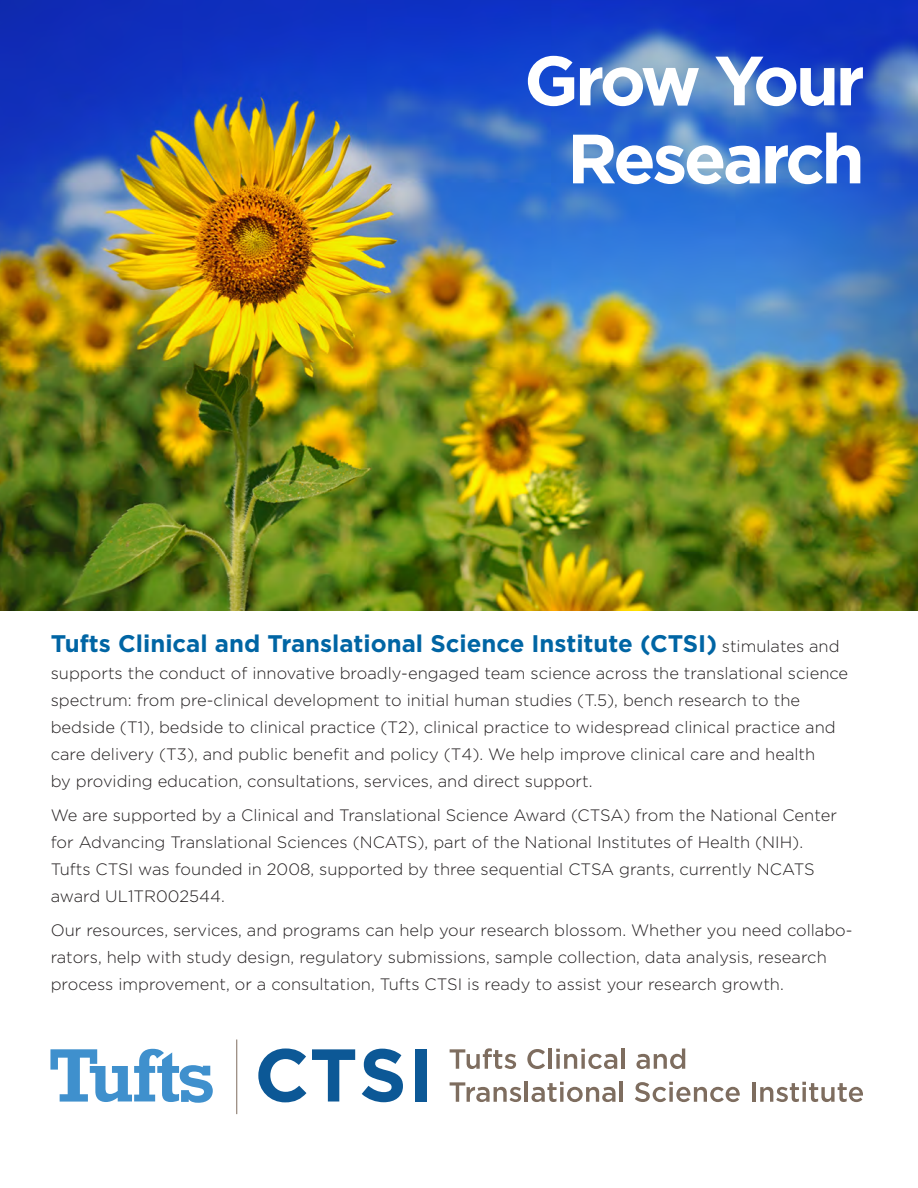
<style>
.page{position:relative;width:918px;height:1188px;background:#fff}
.page>*{position:absolute;margin:0;border:0;box-sizing:border-box;transform-origin:0 0}
.t1{font:700 69.6px/78px "Gotham";letter-spacing:-.05em;color:#fff;text-align:right}
.t2{font:700 24px "Gotham";color:#0065a4}
.t3{font:300 16.5px/27px "Gotham";color:#231f20}
.s1{font-weight:300;font-size:16.5px;color:#231f20}
</style>
<div class="page">
<img style="left:0;top:0;width:918px;height:610px">
<svg style="left:50px;top:1049px;width:163px;height:54px"></svg>
<svg style="left:258px;top:1048px;width:48px;height:54px"></svg>
<svg style="left:312px;top:1049px;width:43px;height:53px"></svg>
<svg style="left:362px;top:1049px;width:41px;height:53px"></svg>
<div style="left:415px;top:1049px;width:11px;height:53px;background:#0c5896"></div>
<svg style="left:450px;top:1048px;width:66px;height:21px"></svg>
<svg style="left:527px;top:1049px;width:18px;height:20px"></svg>
<hr style="left:548px;top:1049px;width:4px;height:20px;background:#7e6d5f">
<svg style="left:556px;top:1049px;width:61px;height:20px"></svg>
<hr style="left:621px;top:1049px;width:4px;height:20px;background:#7e6d5f">
<svg style="left:636px;top:1049px;width:49px;height:20px"></svg>
<svg style="left:450px;top:1082px;width:71px;height:20px"></svg>
<hr style="left:525px;top:1082px;width:3px;height:20px;background:#7e6d5f">
<svg style="left:531px;top:1082px;width:84px;height:20px"></svg>
<hr style="left:620px;top:1082px;width:3px;height:20px;background:#7e6d5f">
<svg style="left:635px;top:1082px;width:105px;height:20px"></svg>
<hr style="left:752px;top:1082px;width:3px;height:20px;background:#7e6d5f">
<svg style="left:760px;top:1082px;width:103px;height:20px"></svg>
<hr style="left:236px;top:1040px;width:1px;height:74px;background:#7e6d5f">
<p class="t1" style="left:524px;top:40px;width:342px">Grow Your<br>Research</p>
<p class="t2" style="left:51px;top:630px;width:790px">Tufts Clinical and Translational Science Institute (CTSI) <span class="s1">stimulates and</span></p>
<p class="t3" style="left:51px;top:660px;width:799px">supports the conduct of innovative broadly-engaged team science across the translational science spectrum: from pre-clinical development to initial human studies (T.5), bench research to the bedside (T1), bedside to clinical practice (T2), clinical practice to widespread clinical practice and care delivery (T3), and public benefit and policy (T4). We help improve clinical care and health<br>by providing education, consultations, services, and direct support.</p>
<p class="t3" style="left:51px;top:802px;width:788px">We are supported by a Clinical and Translational Science Award (CTSA) from the National Center for Advancing Translational Sciences (NCATS), part of the National Institutes of Health (NIH).<br>Tufts CTSI was founded in 2008, supported by three sequential CTSA grants, currently NCATS award UL1TR002544.</p>
<p class="t3" style="left:51px;top:916px;width:803px">Our resources, services, and programs can help your research blossom. Whether you need collabo&shy;rators, help with study design, regulatory submissions, sample collection, data analysis, research process improvement, or a consultation, Tufts CTSI is ready to assist your research growth.</p>
</div>
